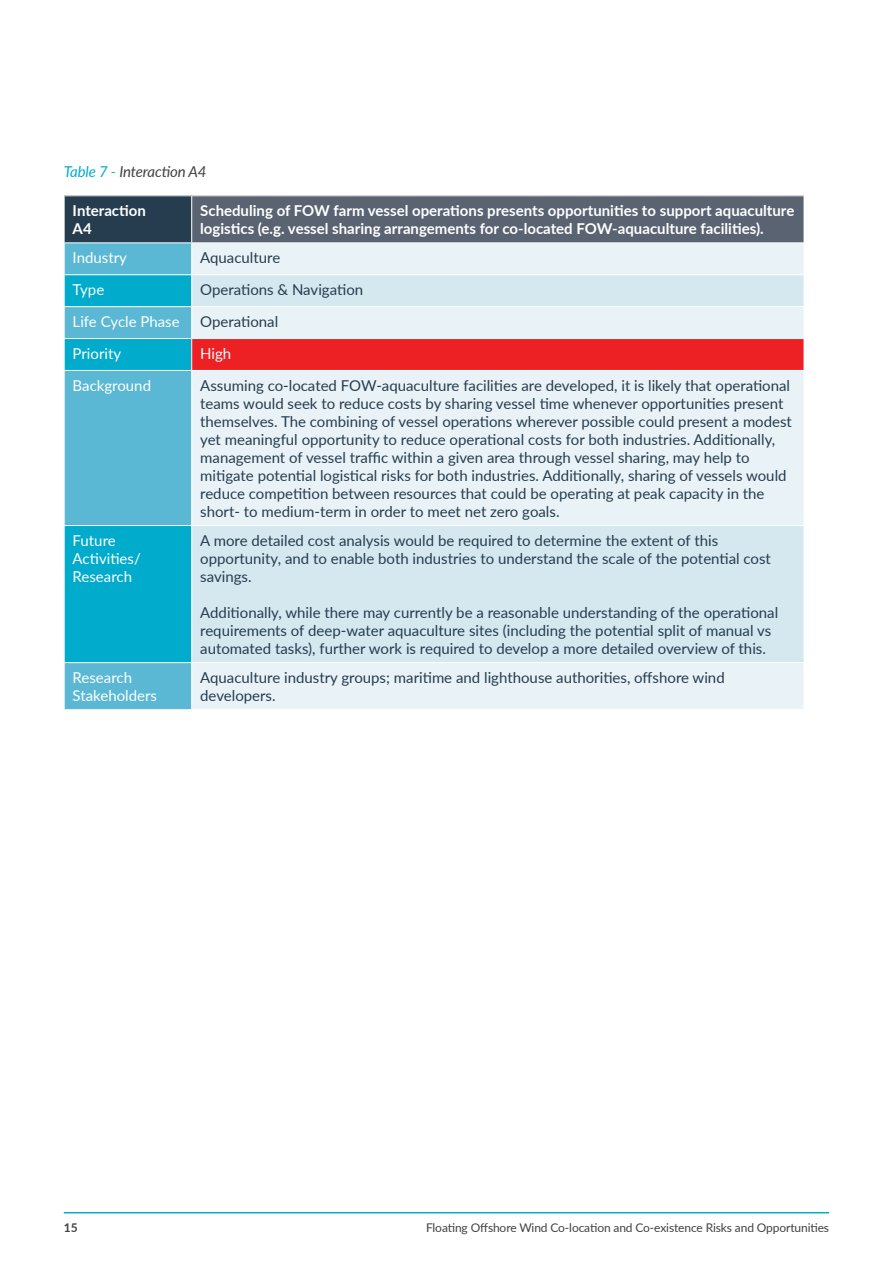
<style>
.page{position:relative;width:893px;height:1263px;background:#fff}
.page>*{position:absolute;margin:0;border:0;box-sizing:border-box;transform-origin:0 0}
.t1{font:15px/18px "Lato";color:#263d4f}
.t2{font:700 15px/18px "Lato";color:#fff}
.t3{font:15px/18px "Lato";color:#fff}
.t4{font:italic 15px "Lato";letter-spacing:-.01em;color:#414042}
.t5{font:12px "Lato";letter-spacing:-.01em;color:#414042}
.t6{font:700 12px "Lato";color:#414042}
.s1{color:#00abcc}
</style>
<div class="page">
<div style="left:64px;top:196px;width:128px;height:47px;background:#263d4f"></div>
<div style="left:192px;top:196px;width:612px;height:47px;background:#5a6372"></div>
<div style="left:65px;top:243px;width:126px;height:466px;background:#5bb8d4"></div>
<div style="left:192px;top:243px;width:612px;height:466px;background:#e9f2f6"></div>
<svg style="left:65px;top:275px;width:126px;height:387px;background:#2cb1cf"></svg>
<svg style="left:192px;top:275px;width:612px;height:387px;background:#dfedf3"></svg>
<div style="left:192px;top:339px;width:612px;height:31px;background:#ed2024"></div>
<hr style="left:64px;top:196px;width:1px;height:46px;background:#fff">
<hr style="left:191px;top:196px;width:1px;height:46px;background:#fff">
<hr style="left:192px;top:242px;width:612px;height:1px;background:#fff">
<hr style="left:192px;top:274px;width:612px;height:1px;background:#fff">
<hr style="left:192px;top:306px;width:612px;height:1px;background:#fff">
<hr style="left:192px;top:338px;width:612px;height:1px;background:#fff">
<hr style="left:192px;top:370px;width:612px;height:1px;background:#fff">
<hr style="left:192px;top:525px;width:612px;height:1px;background:#fff">
<hr style="left:192px;top:662px;width:612px;height:1px;background:#fff">
<hr style="left:64px;top:242px;width:128px;height:1px;background:#fff">
<hr style="left:64px;top:274px;width:128px;height:1px;background:#fff">
<hr style="left:64px;top:306px;width:128px;height:1px;background:#fff">
<hr style="left:64px;top:338px;width:128px;height:1px;background:#fff">
<hr style="left:64px;top:370px;width:128px;height:1px;background:#fff">
<hr style="left:64px;top:525px;width:128px;height:1px;background:#fff">
<hr style="left:64px;top:662px;width:128px;height:1px;background:#fff">
<hr style="left:64px;top:1212px;width:765px;height:1px;background:#00abcc">
<p class="t4" style="left:64px;top:160px;width:144px"><span class="s1">Table 7 -</span> Interaction A4</p>
<p class="t2" style="left:73px;top:201px;width:75px">Interaction<br>A4</p>
<p class="t2" style="left:200px;top:201px;width:596px">Scheduling of FOW farm vessel operations presents opportunities to support aquaculture logistics (e.g. vessel sharing arrangements for co-located FOW-aquaculture facilities).</p>
<p class="t3" style="left:73px;top:248px;width:56px">Industry</p>
<p class="t1" style="left:200px;top:248px;width:82px">Aquaculture</p>
<p class="t3" style="left:73px;top:280px;width:33px">Type</p>
<p class="t1" style="left:200px;top:280px;width:164px">Operations &amp; Navigation</p>
<p class="t3" style="left:73px;top:312px;width:109px">Life Cycle Phase</p>
<p class="t1" style="left:200px;top:312px;width:79px">Operational</p>
<p class="t3" style="left:73px;top:344px;width:50px">Priority</p>
<p class="t3" style="left:200px;top:344px;width:33px">High</p>
<p class="t3" style="left:73px;top:376px;width:80px">Background</p>
<p class="t1" style="left:200px;top:376px;width:593px">Assuming co-located FOW-aquaculture facilities are developed, it is likely that operational teams would seek to reduce costs by sharing vessel time whenever opportunities present themselves. The combining of vessel operations wherever possible could present a modest yet meaningful opportunity to reduce operational costs for both industries. Additionally, management of vessel traffic within a given area through vessel sharing, may help to mitigate potential logistical risks for both industries. Additionally, sharing of vessels would reduce competition between resources that could be operating at peak capacity in the short- to medium-term in order to meet net zero goals.</p>
<p class="t3" style="left:73px;top:531px;width:70px">Future<br>Activities/<br>Research</p>
<p class="t1" style="left:200px;top:531px;width:572px">A more detailed cost analysis would be required to determine the extent of this opportunity, and to enable both industries to understand the scale of the potential cost savings.</p>
<p class="t1" style="left:200px;top:603px;width:580px">Additionally, while there may currently be a reasonable understanding of the operational requirements of deep-water aquaculture sites (including the potential split of manual vs automated tasks), further work is required to develop a more detailed overview of this.</p>
<p class="t3" style="left:73px;top:668px;width:86px">Research<br>Stakeholders</p>
<p class="t1" style="left:200px;top:668px;width:526px">Aquaculture industry groups; maritime and lighthouse authorities, offshore wind developers.</p>
<p class="t6" style="left:64px;top:1219px;width:15px">15</p>
<p class="t5" style="left:426px;top:1219px;width:405px">Floating Offshore Wind Co-location and Co-existence Risks and Opportunities</p>
</div>
